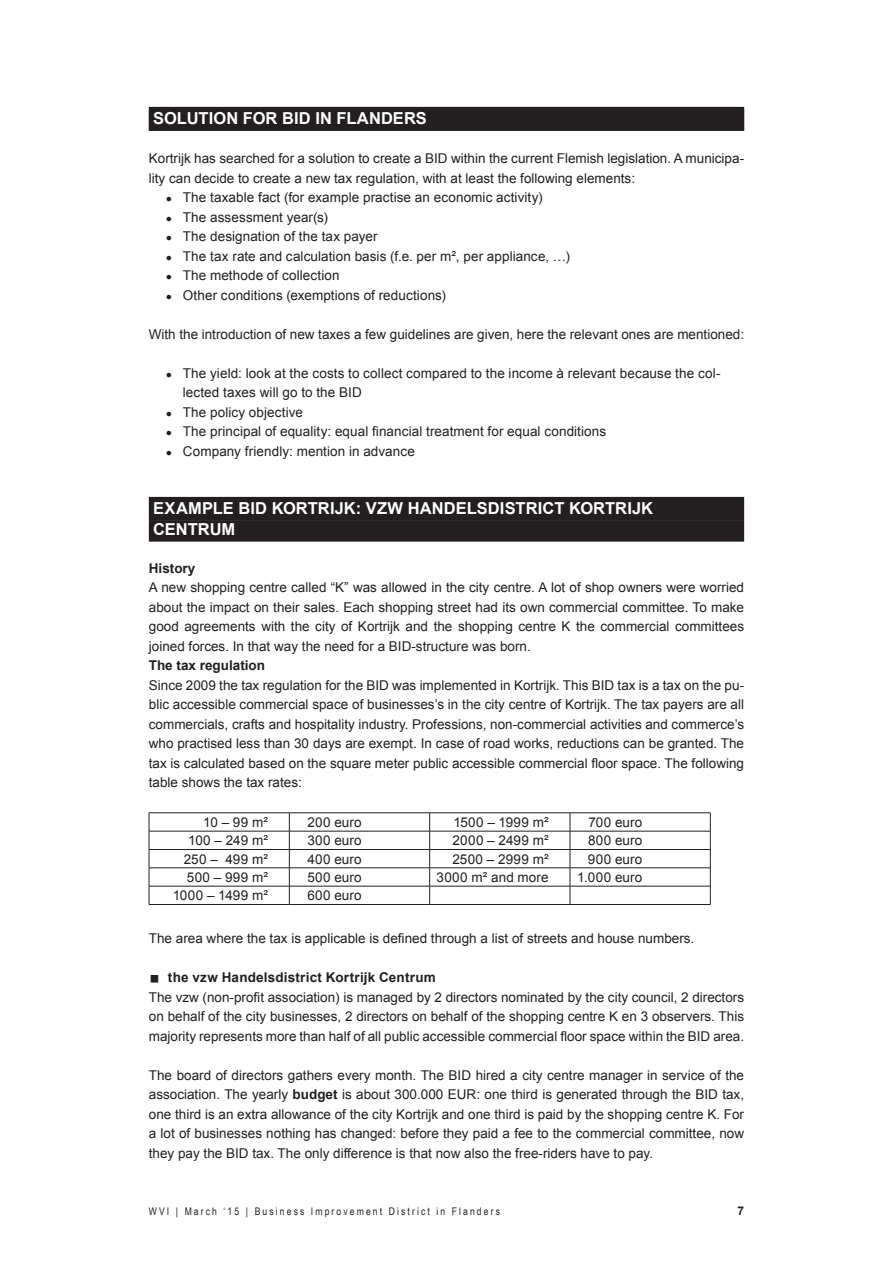
<style>
.page{position:relative;width:893px;height:1263px;background:#fff}
.page>*{position:absolute;margin:0;border:0;box-sizing:border-box;transform-origin:0 0}
.Lijstnummering_2_tit{font:700 16.5px/21px "Arial";letter-spacing:.005em;color:#fff}
.Standaard{font:13.5px/19.5px "Arial";color:#231f20;text-align:justify}
.opsomming_niveau_2{font:13.5px/19.5px "Arial";letter-spacing:.01em;color:#231f20}
.bodyrijen{font:13.5px "Arial";letter-spacing:.015em;color:#231f20}
.titel_met_vierkant{font:700 13.5px "Arial";letter-spacing:.015em;color:#231f20}
.Standaard-2{font:700 13.5px "Arial";color:#231f20}
.t1{font:700 12px "Arial";color:#231f20}
.t2{font:10.5px "Arial Narrow";letter-spacing:.2em;color:#231f20}
.s1{font-weight:700;font-size:10.5px}
.s2{font-weight:700}
</style>
<div class="page">
<div style="left:149px;top:107px;width:595px;height:24px;background:#231f20"></div>
<div style="left:149px;top:497px;width:595px;height:24px;background:#231f20"></div>
<div style="left:149px;top:521px;width:595px;height:21px;background:#231f20"></div>
<svg style="left:152px;top:496px;width:504px;height:25px"></svg>
<hr style="left:149px;top:812px;width:140px;height:1px;background:#231f20">
<hr style="left:289px;top:812px;width:141px;height:1px;background:#231f20">
<hr style="left:430px;top:812px;width:140px;height:1px;background:#231f20">
<hr style="left:570px;top:812px;width:140px;height:1px;background:#231f20">
<hr style="left:149px;top:831px;width:140px;height:1px;background:#231f20">
<hr style="left:289px;top:831px;width:141px;height:1px;background:#231f20">
<hr style="left:430px;top:831px;width:140px;height:1px;background:#231f20">
<hr style="left:570px;top:831px;width:140px;height:1px;background:#231f20">
<hr style="left:149px;top:849px;width:140px;height:1px;background:#231f20">
<hr style="left:289px;top:849px;width:141px;height:1px;background:#231f20">
<hr style="left:430px;top:849px;width:140px;height:1px;background:#231f20">
<hr style="left:570px;top:849px;width:140px;height:1px;background:#231f20">
<hr style="left:149px;top:867px;width:140px;height:1px;background:#231f20">
<hr style="left:289px;top:867px;width:141px;height:1px;background:#231f20">
<hr style="left:430px;top:867px;width:140px;height:1px;background:#231f20">
<hr style="left:570px;top:867px;width:140px;height:1px;background:#231f20">
<hr style="left:149px;top:886px;width:140px;height:1px;background:#231f20">
<svg style="left:149px;top:813px;width:1px;height:91px"></svg>
<hr style="left:289px;top:886px;width:141px;height:1px;background:#231f20">
<svg style="left:289px;top:813px;width:1px;height:91px"></svg>
<hr style="left:430px;top:886px;width:140px;height:1px;background:#231f20">
<svg style="left:429px;top:813px;width:1px;height:91px"></svg>
<hr style="left:570px;top:886px;width:140px;height:1px;background:#231f20">
<svg style="left:570px;top:813px;width:1px;height:91px"></svg>
<svg style="left:710px;top:813px;width:1px;height:91px"></svg>
<hr style="left:149px;top:904px;width:140px;height:1px;background:#231f20">
<hr style="left:289px;top:904px;width:141px;height:1px;background:#231f20">
<hr style="left:430px;top:904px;width:140px;height:1px;background:#231f20">
<hr style="left:570px;top:904px;width:140px;height:1px;background:#231f20">
<p class="Lijstnummering_2_tit" style="left:153px;top:108px;width:275px">SOLUTION FOR BID IN FLANDERS</p>
<p class="Standaard" style="left:149px;top:149px;width:597px">Kortrijk has searched for a solution to create a BID within the current Flemish legislation. A municipa&shy;lity can decide to create a new tax regulation, with at least the following elements:</p>
<p class="opsomming_niveau_2" style="left:166px;top:188px;width:378px"><span class="s1">●</span> The taxable fact (for example practise an economic activity)</p>
<p class="opsomming_niveau_2" style="left:166px;top:207px;width:164px"><span class="s1">●</span> The assessment year(s)</p>
<p class="opsomming_niveau_2" style="left:166px;top:227px;width:213px"><span class="s1">●</span> The designation of the tax payer</p>
<p class="opsomming_niveau_2" style="left:166px;top:246px;width:406px"><span class="s1">●</span> The tax rate and calculation basis (f.e. per m², per appliance, …)</p>
<p class="opsomming_niveau_2" style="left:166px;top:266px;width:175px"><span class="s1">●</span> The methode of collection</p>
<p class="opsomming_niveau_2" style="left:166px;top:285px;width:281px"><span class="s1">●</span> Other conditions (exemptions of reductions)</p>
<p class="Standaard" style="left:149px;top:324px;width:597px">With the introduction of new taxes a few guidelines are given, here the relevant ones are mentioned:</p>
<p class="opsomming_niveau_2" style="left:183px;top:363px;width:539px;text-indent:-17px"><span class="s1">●</span> The yield: look at the costs to collect compared to the income à relevant because the col&shy;lected taxes will go to the BID</p>
<p class="opsomming_niveau_2" style="left:166px;top:402px;width:139px"><span class="s1">●</span> The policy objective</p>
<p class="opsomming_niveau_2" style="left:166px;top:422px;width:442px"><span class="s1">●</span> The principal of equality: equal financial treatment for equal conditions</p>
<p class="opsomming_niveau_2" style="left:166px;top:441px;width:251px"><span class="s1">●</span> Company friendly: mention in advance</p>
<p class="Lijstnummering_2_tit" style="left:153px;top:498px;width:501px">EXAMPLE BID KORTRIJK: VZW HANDELSDISTRICT KORTRIJK<br>CENTRUM</p>
<p class="Standaard-2" style="left:149px;top:559px;width:48px">History</p>
<p class="Standaard" style="left:149px;top:578px;width:597px">A new shopping centre called “K” was allowed in the city centre. A lot of shop owners were worried about the impact on their sales. Each shopping street had its own commercial committee. To make good agreements with the city of Kortrijk and the shopping centre K the commercial committees joined forces. In that way the need for a BID-structure was born.</p>
<p class="Standaard-2" style="left:149px;top:656px;width:118px">The tax regulation</p>
<p class="Standaard" style="left:149px;top:675px;width:597px">Since 2009 the tax regulation for the BID was implemented in Kortrijk. This BID tax is a tax on the pu&shy;blic accessible commercial space of businesses’s in the city centre of Kortrijk. The tax payers are all commercials, crafts and hospitality industry. Professions, non-commercial activities and commerce’s who practised less than 30 days are exempt. In case of road works, reductions can be granted. The tax is calculated based on the square meter public accessible commercial floor space. The following table shows the tax rates:</p>
<p class="bodyrijen" style="left:203px;top:813px;width:66px">10 – 99 m²</p>
<p class="bodyrijen" style="left:308px;top:813px;width:56px">200 euro</p>
<p class="bodyrijen" style="left:453px;top:813px;width:97px">1500 – 1999 m²</p>
<p class="bodyrijen" style="left:588px;top:813px;width:55px">700 euro</p>
<p class="bodyrijen" style="left:188px;top:832px;width:81px">100 – 249 m²</p>
<p class="bodyrijen" style="left:307px;top:832px;width:56px">300 euro</p>
<p class="bodyrijen" style="left:453px;top:832px;width:98px">2000 – 2499 m²</p>
<p class="bodyrijen" style="left:588px;top:832px;width:56px">800 euro</p>
<p class="bodyrijen" style="left:184px;top:850px;width:86px">250 – 499 m²</p>
<p class="bodyrijen" style="left:307px;top:850px;width:56px">400 euro</p>
<p class="bodyrijen" style="left:452px;top:850px;width:98px">2500 – 2999 m²</p>
<p class="bodyrijen" style="left:588px;top:850px;width:56px">900 euro</p>
<p class="bodyrijen" style="left:187px;top:868px;width:83px">500 – 999 m²</p>
<p class="bodyrijen" style="left:307px;top:868px;width:56px">500 euro</p>
<p class="bodyrijen" style="left:437px;top:868px;width:114px">3000 m² and more</p>
<p class="bodyrijen" style="left:577px;top:868px;width:67px">1.000 euro</p>
<p class="bodyrijen" style="left:173px;top:887px;width:97px">1000 – 1499 m²</p>
<p class="bodyrijen" style="left:307px;top:887px;width:56px">600 euro</p>
<p class="Standaard" style="left:149px;top:929px;width:547px">The area where the tax is applicable is defined through a list of streets and house numbers.</p>
<p class="titel_met_vierkant" style="left:168px;top:968px;width:269px">the vzw Handelsdistrict Kortrijk Centrum</p>
<p class="Standaard" style="left:149px;top:987px;width:597px">The vzw (non-profit association) is managed by 2 directors nominated by the city council, 2 directors on behalf of the city businesses, 2 directors on behalf of the shopping centre K en 3 observers. This majority represents more than half of all public accessible commercial floor space within the BID area.</p>
<p class="Standaard" style="left:149px;top:1065px;width:597px">The board of directors gathers every month. The BID hired a city centre manager in service of the association. The yearly <span class="s2">budget</span> is about 300.000 EUR: one third is generated through the BID tax, one third is an extra allowance of the city Kortrijk and one third is paid by the shopping centre K. For a lot of businesses nothing has changed: before they paid a fee to the commercial committee, now they pay the BID tax. The only difference is that now also the free-riders have to pay.</p>
<p class="t2" style="left:149px;top:1204px;width:353px">WVI | March ‘15 | Business Improvement District in Flanders</p>
<p class="t1" style="left:737px;top:1203px;width:8px">7</p>
</div>
